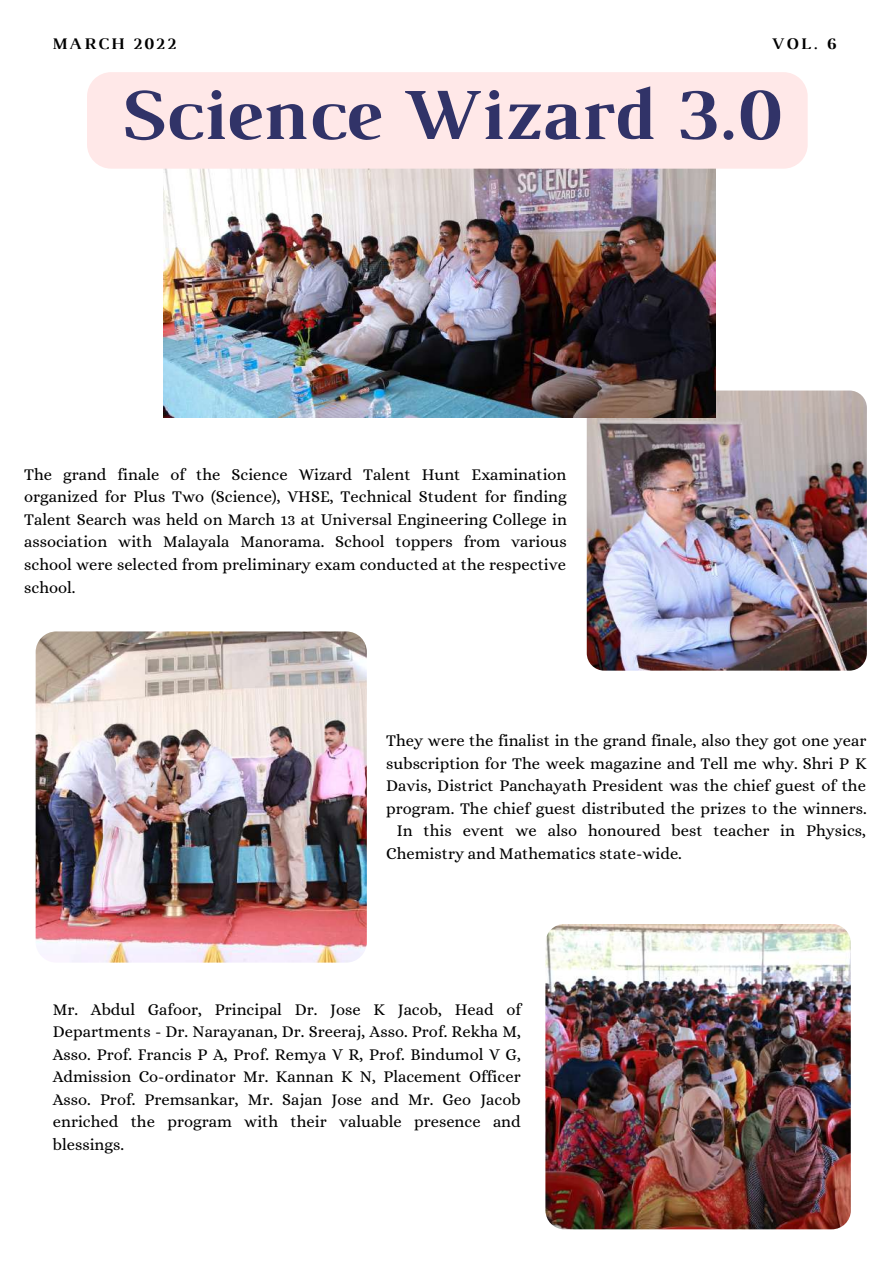
<style>
.page{position:relative;width:894px;height:1264px;background:#fff}
.page>*{position:absolute;margin:0;border:0;box-sizing:border-box;transform-origin:0 0}
.t1{font:700 75px "Luthier";color:#313368}
.t2{font:16.5px/22.5px "Alice";color:#000;text-align:justify}
.t3{font:700 16.5px "Luthier";letter-spacing:.14em;color:#000}
</style>
<div class="page">
<img style="left:586px;top:390px;width:280px;height:280px;border-radius:17px">
<img style="left:36px;top:631px;width:331px;height:331px;border-radius:21px">
<img style="left:164px;top:169px;width:551px;height:248px">
<img style="left:545px;top:924px;width:305px;height:305px;border-radius:19px">
<div style="left:87px;top:72px;width:720px;height:97px;background:#ffe8e8"></div>
<p class="t3" style="left:52px;top:37px;width:125px">MARCH 2022</p>
<p class="t3" style="left:771px;top:37px;width:66px">VOL. 6</p>
<h1 class="t1" style="left:117px;top:87px;width:661px">Science Wizard 3.0</h1>
<p class="t2" style="left:24px;top:463px;width:544px">The grand finale of the Science Wizard Talent Hunt Examination organized for Plus Two (Science), VHSE, Technical Student for finding Talent Search was held on March 13 at Universal Engineering College in association with Malayala Manorama. School toppers from various school were selected from preliminary exam conducted at the respective school.</p>
<p class="t2" style="left:386px;top:729px;width:481px">They were the finalist in the grand finale, also they got one year</p>
<p class="t2" style="left:386px;top:752px;width:482px">subscription for The week magazine and Tell me why. Shri P K</p>
<p class="t2" style="left:386px;top:774px;width:481px">Davis, District Panchayath President was the chief guest of the</p>
<p class="t2" style="left:386px;top:797px;width:482px">program. The chief guest distributed the prizes to the winners.</p>
<p class="t2" style="left:396px;top:819px;width:471px">In this event we also honoured best teacher in Physics,</p>
<p class="t2" style="left:386px;top:842px;width:297px">Chemistry and Mathematics state-wide.</p>
<p class="t2" style="left:53px;top:997px;width:469px">Mr. Abdul Gafoor, Principal Dr. Jose K Jacob, Head of Departments - Dr. Narayanan, Dr. Sreeraj, Asso. Prof. Rekha M, Asso. Prof. Francis P A, Prof. Remya V R, Prof. Bindumol V G, Admission Co-ordinator Mr. Kannan K N, Placement Officer Asso. Prof. Premsankar, Mr. Sajan Jose and Mr. Geo Jacob enriched the program with their valuable presence and blessings.</p>
</div>
